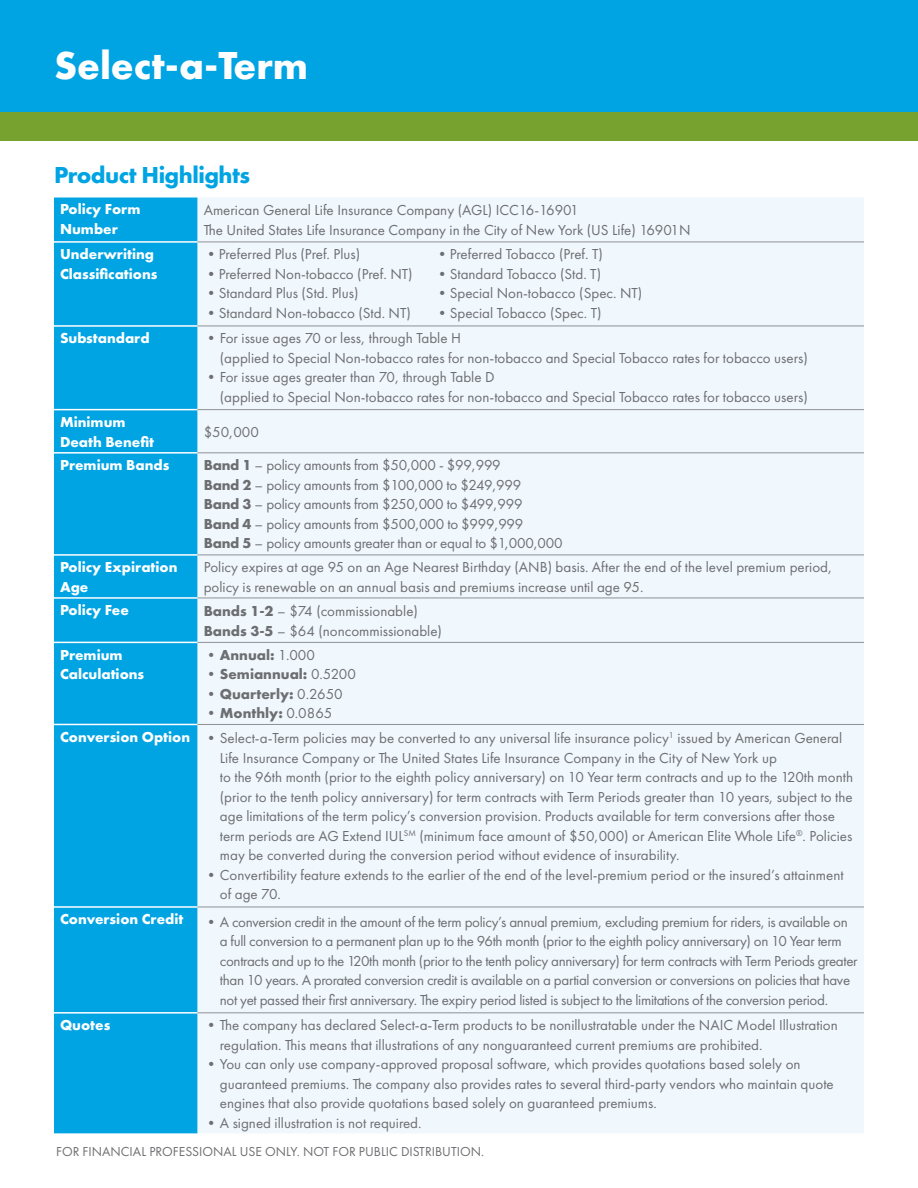
<style>
.page{position:relative;width:918px;height:1188px;background:#fff}
.page>*{position:absolute;margin:0;border:0;box-sizing:border-box;transform-origin:0 0}
.t1{font:700 40.5px "Futura PT";color:#fff}
.t2{font:700 24px "Futura PT";letter-spacing:-.02em;color:#00a4e3}
.t3{font:15px/19.5px "Futura PT";color:#6d6e71}
.t4{font:15px/19.5px "Futura PT";letter-spacing:-.02em;color:#6d6e71}
.t5{font:700 15px/19.5px "Futura PT";color:#fff}
.t6{font:700 15px "Futura PT";color:#6d6e71}
.t7{font:13.5px "Futura PT";color:#6d6e71}
.s1{font-weight:700}
.s2{font-weight:400}
.s3{font-weight:700;color:#fff}
</style>
<div class="page">
<div style="left:0;top:0;width:918px;height:112px;background:#00a4e3"></div>
<div style="left:0;top:112px;width:918px;height:28px;background:#78a22f"></div>
<div style="left:54px;top:198px;width:144px;height:935px;background:#00a4e3"></div>
<div style="left:198px;top:198px;width:666px;height:935px;background:#f0f7fd"></div>
<hr style="left:54px;top:241px;width:144px;height:2px;background:#fff">
<hr style="left:54px;top:325px;width:144px;height:2px;background:#fff">
<hr style="left:54px;top:409px;width:144px;height:1px;background:#fff">
<hr style="left:54px;top:452px;width:144px;height:2px;background:#fff">
<hr style="left:54px;top:554px;width:144px;height:2px;background:#fff">
<hr style="left:54px;top:597px;width:144px;height:2px;background:#fff">
<hr style="left:54px;top:642px;width:144px;height:1px;background:#fff">
<hr style="left:54px;top:724px;width:144px;height:1px;background:#fff">
<hr style="left:54px;top:906px;width:144px;height:2px;background:#fff">
<hr style="left:54px;top:1012px;width:144px;height:2px;background:#fff">
<hr style="left:198px;top:242px;width:666px;height:1px;background:#8f9194">
<hr style="left:198px;top:326px;width:666px;height:1px;background:#8f9194">
<hr style="left:198px;top:409px;width:666px;height:1px;background:#8f9194">
<hr style="left:198px;top:453px;width:666px;height:1px;background:#8f9194">
<hr style="left:198px;top:555px;width:666px;height:1px;background:#8f9194">
<hr style="left:198px;top:598px;width:666px;height:1px;background:#8f9194">
<hr style="left:198px;top:642px;width:666px;height:1px;background:#8f9194">
<hr style="left:198px;top:724px;width:666px;height:1px;background:#8f9194">
<hr style="left:198px;top:907px;width:666px;height:1px;background:#8f9194">
<hr style="left:198px;top:1013px;width:666px;height:1px;background:#8f9194">
<h1 class="t1" style="left:54px;top:39px;width:256px">Select-a-Term</h1>
<h2 class="t2" style="left:54px;top:160px;width:198px">Product Highlights</h2>
<p class="t5" style="left:60px;top:199px;width:82px">Policy Form<br>Number</p>
<p class="t3" style="left:204px;top:200px;width:488px">American General Life Insurance Company (AGL) ICC16-16901<br>The United States Life Insurance Company in the City of New York (US Life) 16901N</p>
<p class="t5" style="left:60px;top:244px;width:99px">Underwriting<br>Classifications</p>
<p class="t3" style="left:204px;top:245px;width:158px">•Preferred Plus (Pref. Plus)</p>
<p class="t3" style="left:435px;top:245px;width:170px">•Preferred Tobacco (Pref. T)</p>
<p class="t3" style="left:204px;top:264px;width:210px">•Preferred Non-tobacco (Pref. NT)</p>
<p class="t3" style="left:435px;top:264px;width:168px">•Standard Tobacco (Std. T)</p>
<p class="t3" style="left:204px;top:284px;width:156px">•Standard Plus (Std. Plus)</p>
<p class="t3" style="left:435px;top:284px;width:209px">•Special Non-tobacco (Spec. NT)</p>
<p class="t3" style="left:204px;top:303px;width:209px">•Standard Non-tobacco (Std. NT)</p>
<p class="t3" style="left:435px;top:303px;width:168px">•Special Tobacco (Spec. T)</p>
<p class="t5" style="left:60px;top:328px;width:91px">Substandard</p>
<p class="t3" style="left:220px;top:329px;width:589px;text-indent:-16px">•For issue ages 70 or less, through Table H<br>(applied to Special Non-tobacco rates for non-tobacco and Special Tobacco rates for tobacco users)</p>
<p class="t3" style="left:220px;top:368px;width:589px;text-indent:-16px">•For issue ages greater than 70, through Table D<br>(applied to Special Non-tobacco rates for non-tobacco and Special Tobacco rates for tobacco users)</p>
<p class="t5" style="left:60px;top:412px;width:96px">Minimum<br>Death Benefit</p>
<p class="t3" style="left:204px;top:422px;width:57px">$50,000</p>
<p class="t5" style="left:60px;top:455px;width:111px">Premium Bands</p>
<p class="t3" style="left:204px;top:456px;width:361px"><span class="s1">Band 1</span> – policy amounts from $50,000 - $99,999<br><span class="s1">Band 2</span> – policy amounts from $100,000 to $249,999<br><span class="s1">Band 3</span> – policy amounts from $250,000 to $499,999<br><span class="s1">Band 4</span> – policy amounts from $500,000 to $999,999<br><span class="s1">Band 5</span> – policy amounts greater than or equal to $1,000,000</p>
<p class="t5" style="left:60px;top:557px;width:119px">Policy Expiration<br>Age</p>
<p class="t3" style="left:204px;top:558px;width:630px">Policy expires at age 95 on an Age Nearest Birthday (ANB) basis. After the end of the level premium period, policy is renewable on an annual basis and premiums increase until age 95.</p>
<p class="t5" style="left:60px;top:600px;width:70px">Policy Fee</p>
<p class="t3" style="left:204px;top:601px;width:240px"><span class="s1">Bands 1-2</span> – $74 (commissionable)<br><span class="s1">Bands 3-5</span> – $64 (noncommissionable)</p>
<p class="t5" style="left:60px;top:645px;width:86px">Premium<br>Calculations</p>
<p class="t6" style="left:204px;top:645px;width:113px">•Annual: <span class="s2">1.000</span></p>
<p class="t6" style="left:204px;top:665px;width:154px">•Semiannual: <span class="s2">0.5200</span></p>
<p class="t6" style="left:204px;top:684px;width:141px">•Quarterly: <span class="s2">0.2650</span></p>
<p class="t3" style="left:60px;top:701px;width:784px;line-height:25px;text-indent:144px"><span class="s1">•Monthly:</span> 0.0865<br><span class="s3">Conversion Option</span> •Select-a-Term policies may be converted to any universal life insurance policy<sup>1</sup> issued by American General</p>
<p class="t3" style="left:220px;top:748px;width:635px">Life Insurance Company or The United States Life Insurance Company in the City of New York up<br>to the 96th month (prior to the eighth policy anniversary) on 10 Year term contracts and up to the 120th month (prior to the tenth policy anniversary) for term contracts with Term Periods greater than 10 years, subject to the age limitations of the term policy’s conversion provision. Products available for term conversions after those term periods are AG Extend IUL<sup>SM</sup> (minimum face amount of $50,000) or American Elite Whole Life<sup>®</sup>. Policies may be converted during the conversion period without evidence of insurability.</p>
<p class="t3" style="left:220px;top:865px;width:625px;text-indent:-16px">•Convertibility feature extends to the earlier of the end of the level-premium period or the insured’s attainment of age 70.</p>
<p class="t5" style="left:60px;top:909px;width:125px">Conversion Credit</p>
<p class="t4" style="left:220px;top:912px;width:639px;text-indent:-16px">•A conversion credit in the amount of the term policy’s annual premium, excluding premium for riders, is available on a full conversion to a permanent plan up to the 96th month (prior to the eighth policy anniversary) on 10 Year term contracts and up to the 120th month (prior to the tenth policy anniversary) for term contracts with Term Periods greater than 10 years. A prorated conversion credit is available on a partial conversion or conversions on policies that have not yet passed their first anniversary. The expiry period listed is subject to the limitations of the conversion period.</p>
<p class="t5" style="left:60px;top:1015px;width:52px">Quotes</p>
<p class="t3" style="left:220px;top:1016px;width:619px;text-indent:-16px">•The company has declared Select-a-Term products to be nonillustratable under the NAIC Model Illustration regulation. This means that illustrations of any nonguaranteed current premiums are prohibited.</p>
<p class="t3" style="left:220px;top:1055px;width:615px;text-indent:-16px">•You can only use company-approved proposal software, which provides quotations based solely on guaranteed premiums. The company also provides rates to several third-party vendors who maintain quote engines that also provide quotations based solely on guaranteed premiums.</p>
<p class="t3" style="left:204px;top:1113px;width:219px">•A signed illustration is not required.</p>
<p class="t7" style="left:56px;top:1143px;width:430px">FOR FINANCIAL PROFESSIONAL USE ONLY. NOT FOR PUBLIC DISTRIBUTION.</p>
</div>
